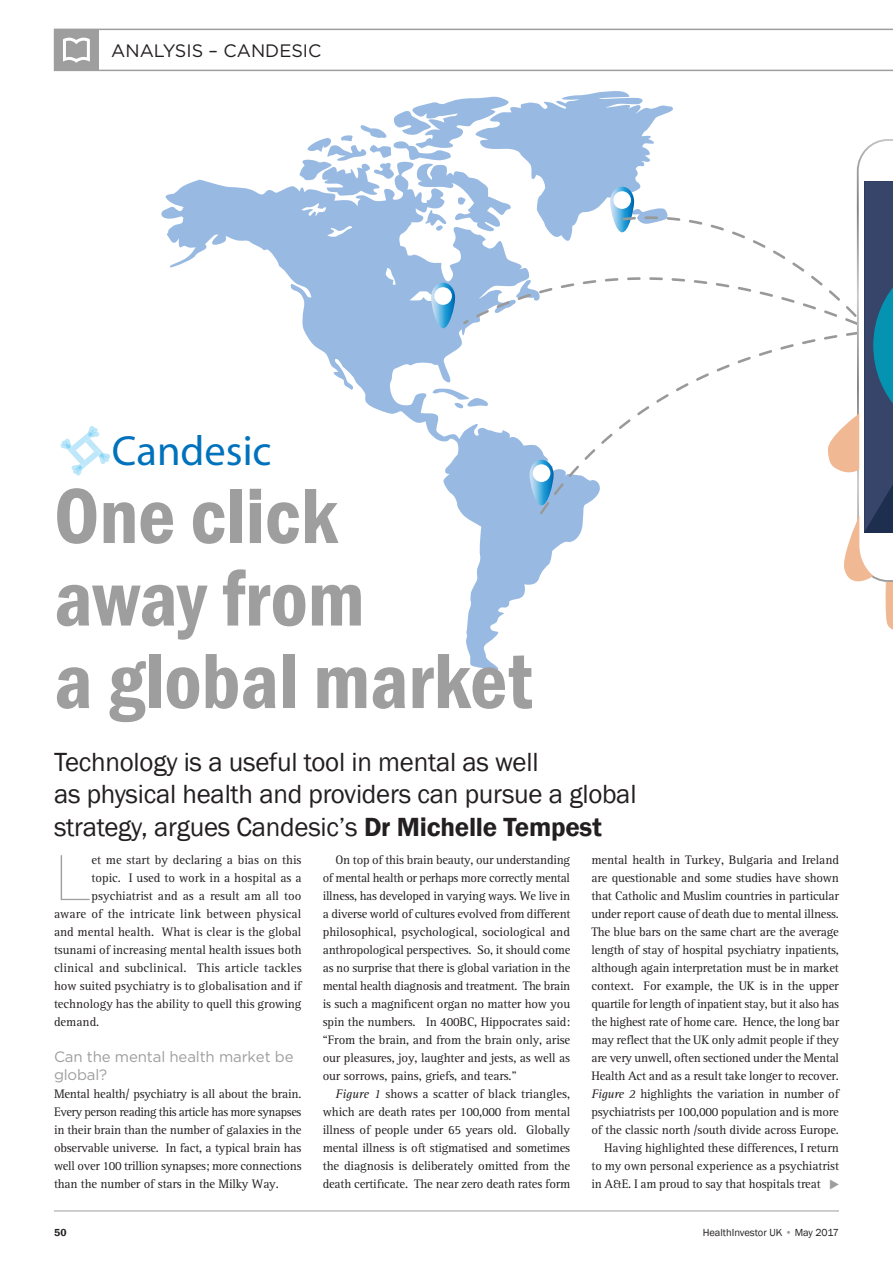
<style>
.page{position:relative;width:893px;height:1263px;background:#fff}
.page>*{position:absolute;margin:0;border:0;box-sizing:border-box;transform-origin:0 0}
.t1{font:600 condensed 81px/82.5px "Franklin Gothic";color:#9e9e9e}
.Advertorial_DropCap{font:100 64.2px "Gotham";color:#9e9e9e}
.t2{font:42.3px "Myriad";color:#0072bc}
.Standfirst{font:27px/32.4px "Franklin Gothic";letter-spacing:-.01em;color:#231f20}
.t3{font:21px "MS Gothic";color:#9e9e9e}
.t4{font:18px "Gotham";color:#231f20}
.Body_serif_normal{font:15px/18px "Gotham";letter-spacing:-.01em;color:#9e9e9e}
.Body_serif_normal-2{font:12.75px/18px "Agfa Rotis Serif";letter-spacing:-.015em;color:#231f20;text-align:justify}
.Advertorial_DropCap-2{font:12.75px "Agfa Rotis Serif";color:#231f20}
.t5{font:10.5px "Franklin Gothic";color:#231f20}
.t6{font:600 10.5px "Franklin Gothic";color:#231f20}
.s1{font-weight:600}
.s2{font-style:italic}
.s3{color:#9e9e9e}
</style>
<div class="page">
<svg style="left:61px;top:426px;width:50px;height:49px"></svg>
<svg style="left:54px;top:29px;width:839px;height:42px"></svg>
<hr style="left:54px;top:1210px;width:785px;height:1px;background:#9e9e9e">
<svg style="left:161px;top:179px;width:338px;height:492px"></svg>
<svg style="left:299px;top:91px;width:594px;height:540px"></svg>
<p class="t4" style="left:111px;top:40px;width:212px">ANALYSIS – CANDESIC</p>
<p class="t2" style="left:112px;top:430px;width:161px">Candesic</p>
<p class="t1" style="left:54px;top:474px;width:480px">One click<br>away from<br>a global market</p>
<p class="Standfirst" style="left:54px;top:746px;width:584px">Technology is a useful tool in mental as well<br>as physical health and providers can pursue a global strategy, argues Candesic’s <span class="s1">Dr Michelle Tempest</span></p>
<p class="Advertorial_DropCap" style="left:54px;top:838px;width:39px">L</p>
<p class="Advertorial_DropCap-2" style="left:91px;top:853px;width:212px">et me start by declaring a bias on this</p>
<p class="Body_serif_normal-2" style="left:323px;top:851px;width:249px;text-indent:13px">On top of this brain beauty, our understanding of mental health or perhaps more correctly mental illness, has developed in varying ways. We live in a diverse world of cultures evolved from different philosophical, psychological, sociological and anthropological perspectives. So, it should come as no surprise that there is global variation in the mental health diagnosis and treatment. The brain is such a magnificent organ no matter how you spin the numbers. In 400BC, Hippocrates said: “From the brain, and from the brain only, arise our pleasures, joy, laughter and jests, as well as our sorrows, pains, griefs, and tears.”</p>
<p class="Body_serif_normal-2" style="left:323px;top:1085px;width:249px;text-indent:13px"><span class="s2">Figure 1</span> shows a scatter of black triangles, which are death rates per 100,000 from mental illness of people under 65 years old. Globally mental illness is oft stigmatised and sometimes the diagnosis is deliberately omitted from the death certificate. The near zero death rates form</p>
<p class="Body_serif_normal-2" style="left:591px;top:851px;width:249px">mental health in Turkey, Bulgaria and Ireland are questionable and some studies have shown that Catholic and Muslim countries in particular under report cause of death due to mental illness.<br>The blue bars on the same chart are the average length of stay of hospital psychiatry inpatients, although again interpretation must be in market context. For example, the UK is in the upper quartile for length of inpatient stay, but it also has the highest rate of home care. Hence, the long bar may reflect that the UK only admit people if they are very unwell, often sectioned under the Mental Health Act and as a result take longer to recover.<br><span class="s2">Figure 2</span> highlights the variation in number of psychiatrists per 100,000 population and is more of the classic north /south divide across Europe.</p>
<p class="Body_serif_normal-2" style="left:591px;top:1139px;width:249px;text-indent:13px">Having highlighted these differences, I return to my own personal experience as a psychiatrist in A&amp;E. I am proud to say that hospitals treat</p>
<p class="Advertorial_DropCap-2" style="left:91px;top:871px;width:212px">topic. I used to work in a hospital as a</p>
<p class="Advertorial_DropCap-2" style="left:91px;top:889px;width:211px">psychiatrist and as a result am all too</p>
<p class="Advertorial_DropCap-2" style="left:54px;top:907px;width:249px">aware of the intricate link between physical</p>
<p class="Advertorial_DropCap-2" style="left:54px;top:925px;width:249px">and mental health. What is clear is the global</p>
<p class="Advertorial_DropCap-2" style="left:54px;top:943px;width:249px">tsunami of increasing mental health issues both</p>
<p class="Advertorial_DropCap-2" style="left:54px;top:961px;width:249px">clinical and subclinical. This article tackles</p>
<p class="Advertorial_DropCap-2" style="left:54px;top:979px;width:249px">how suited psychiatry is to globalisation and if</p>
<p class="Advertorial_DropCap-2" style="left:54px;top:997px;width:249px">technology has the ability to quell this growing</p>
<p class="Advertorial_DropCap-2" style="left:54px;top:1015px;width:47px">demand.</p>
<p class="Body_serif_normal" style="left:54px;top:1048px;width:241px">Can the mental health market be global?</p>
<p class="Body_serif_normal-2" style="left:54px;top:1085px;width:249px">Mental health/ psychiatry is all about the brain.<br>Every person reading this article has more synapses in their brain than the number of galaxies in the observable universe. In fact, a typical brain has well over 100 trillion synapses; more connections than the number of stars in the Milky Way.</p>
<p class="t3" style="left:829px;top:1174px;width:12px">▶</p>
<p class="t6" style="left:54px;top:1226px;width:14px">50</p>
<p class="t5" style="left:703px;top:1226px;width:138px">HealthInvestor UK <span class="s3">•</span> May 2017</p>
</div>
